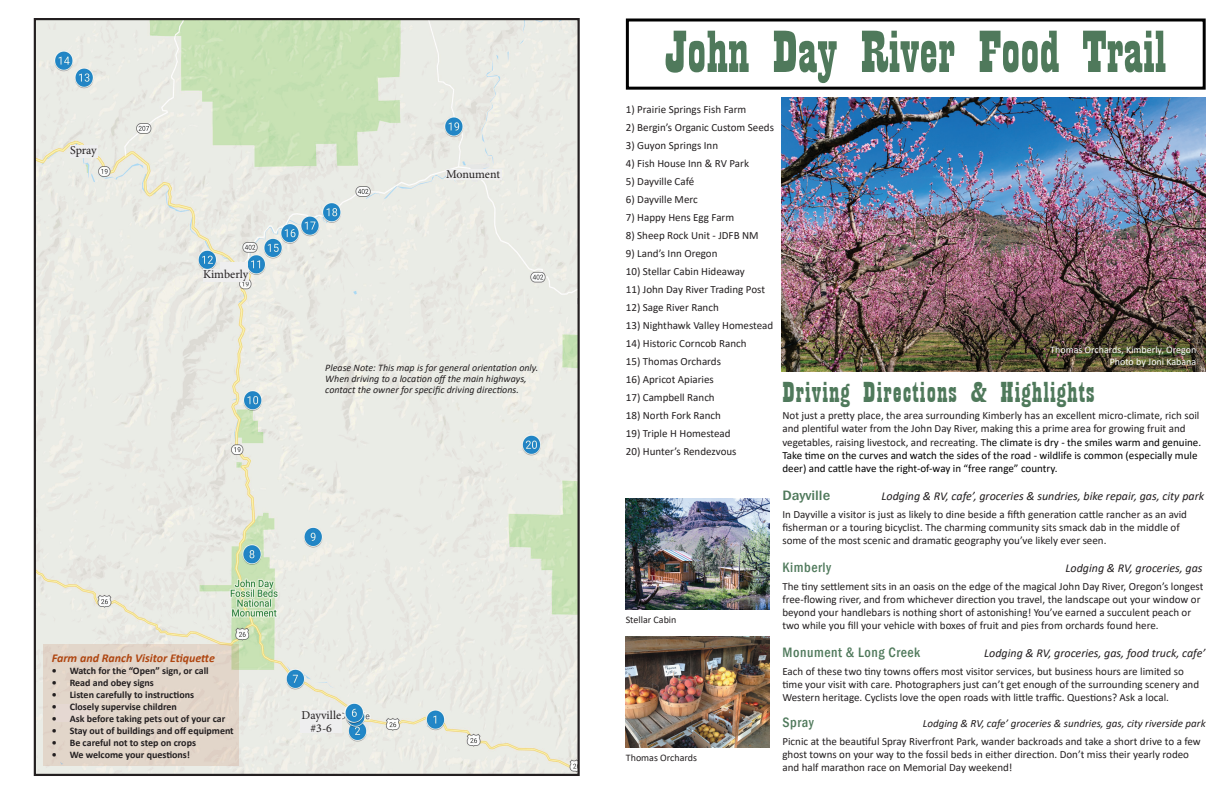
<style>
.page{position:relative;width:1224px;height:792px;background:#fff}
.page>*{position:absolute;margin:0;border:0;box-sizing:border-box;transform-origin:0 0}
.t1{font:62px "Playbill";color:#4f795b;scale:1.25 1}
.t2{font:30px "Playbill";letter-spacing:.03em;color:#4f795b;scale:1.25 1}
.t3{font:500 condensed 14px "Franklin Gothic";letter-spacing:.04em;color:#4f795b}
.t4{font:500 condensed 14px "Franklin Gothic";color:#4f795b;scale:1.2 1}
.t5{font:italic 12px "Calibri";color:#231f20}
.t6{font:12px/13px "Minion Pro";letter-spacing:-.005em;color:#231f20;text-align:center}
.t7{font:italic 700 12px "Calibri";color:#af4611}
.t8{font:11px/13.2px "Calibri";color:#231f20}
.t9{font:italic 11px "Calibri";color:#231f20}
.t10{font:700 10px "Calibri";color:#231f20}
.t11{font:italic 10px/11px "Calibri";color:#231f20}
.t12{font:10px/12px "Calibri";color:#fff;text-align:right}
.t13{font:10px "Calibri";color:#231f20}
.s1{color:#000}
</style>
<div class="page">
<div style="left:626px;top:19px;width:580px;height:71px;border:3px solid #000"></div>
<img style="left:37px;top:21px;width:540px;height:752px">
<img style="left:782px;top:98px;width:424px;height:274px">
<img style="left:626px;top:637px;width:144px;height:111px">
<div style="left:300px;top:711px;width:42px;height:22px;background:#eeeeef"></div>
<div style="left:446px;top:169px;width:55px;height:11px;background:#eeeeef"></div>
<div style="left:70px;top:145px;width:28px;height:13px;background:#eeeeef"></div>
<img style="left:626px;top:499px;width:144px;height:111px">
<div style="left:43px;top:644px;width:196px;height:121px;background:#e2d6ca"></div>
<div style="left:220px;top:262px;width:28px;height:7px;background:#eeeeef"></div>
<div style="left:203px;top:270px;width:46px;height:12px;background:#eeeeef"></div>
<p class="t6" style="left:70px;top:143px;width:28px">Spray</p>
<p class="t6" style="left:203px;top:268px;width:47px">Kimberly</p>
<p class="t6" style="left:446px;top:168px;width:55px">Monument</p>
<p class="t11" style="left:325px;top:362px;width:215px">Please Note: This map is for general orientation only.<br>When driving to a location off the main highways, contact the owner for specific driving directions.</p>
<p class="t7" style="left:52px;top:650px;width:165px">Farm and Ranch Visitor Etiquette</p>
<p class="t10" style="left:52px;top:664px;width:158px">• Watch for the “Open” sign, or call</p>
<p class="t10" style="left:52px;top:676px;width:104px">• Read and obey signs</p>
<p class="t10" style="left:52px;top:688px;width:144px">• Listen carefully to instructions</p>
<p class="t10" style="left:52px;top:700px;width:127px">• Closely supervise children</p>
<p class="t10" style="left:52px;top:712px;width:175px">• Ask before taking pets out of your car</p>
<p class="t10" style="left:52px;top:724px;width:184px">• Stay out of buildings and off equipment</p>
<p class="t10" style="left:52px;top:736px;width:146px">• Be careful not to step on crops</p>
<p class="t10" style="left:52px;top:748px;width:140px">• We welcome your questions!</p>
<p class="t6" style="left:301px;top:709px;width:41px">Dayville #3-6</p>
<h1 class="t1" style="left:665px;top:21px;width:402px">John Day River Food Trail</h1>
<p class="t8" style="left:626px;top:102px;width:122px">1) Prairie Springs Fish Farm</p>
<p class="t8" style="left:626px;top:120px;width:150px">2) Bergin’s Organic Custom Seeds</p>
<p class="t8" style="left:626px;top:138px;width:94px">3) Guyon Springs Inn</p>
<p class="t8" style="left:626px;top:156px;width:125px">4) Fish House Inn &amp; RV Park</p>
<p class="t8" style="left:626px;top:174px;width:70px">5) Dayville Café</p>
<p class="t8" style="left:626px;top:192px;width:73px">6) Dayville Merc</p>
<p class="t8" style="left:626px;top:210px;width:110px">7) Happy Hens Egg Farm</p>
<p class="t8" style="left:626px;top:228px;width:134px">8) Sheep Rock Unit - JDFB NM</p>
<p class="t8" style="left:626px;top:246px;width:93px">9) Land’s Inn Oregon</p>
<p class="t8" style="left:626px;top:264px;width:121px">10) Stellar Cabin Hideaway</p>
<p class="t8" style="left:626px;top:282px;width:141px">11) John Day River Trading Post</p>
<p class="t8" style="left:626px;top:300px;width:94px">12) Sage River Ranch</p>
<p class="t8" style="left:626px;top:318px;width:149px">13) Nighthawk Valley Homestead</p>
<p class="t8" style="left:626px;top:336px;width:122px">14) Historic Corncob Ranch</p>
<p class="t8" style="left:626px;top:354px;width:97px">15) Thomas Orchards</p>
<p class="t8" style="left:626px;top:372px;width:90px">16) Apricot Apiaries</p>
<p class="t8" style="left:626px;top:390px;width:90px">17) Campbell Ranch</p>
<p class="t8" style="left:626px;top:408px;width:97px">18) North Fork Ranch</p>
<p class="t8" style="left:626px;top:426px;width:106px">19) Triple H Homestead</p>
<p class="t8" style="left:626px;top:444px;width:112px">20) Hunter’s Rendezvous</p>
<p class="t13" style="left:626px;top:613px;width:52px">Stellar Cabin</p>
<p class="t13" style="left:626px;top:750px;width:73px">Thomas Orchards</p>
<p class="t12" style="left:1050px;top:343px;width:148px">Thomas Orchards, Kimberly, Oregon<br>Photo by Joni Kabana</p>
<h2 class="t2" style="left:782px;top:377px;width:251px">Driving Directions &amp; Highlights</h2>
<p class="t8" style="left:782px;top:409px;width:420px">Not just a pretty place, the area surrounding Kimberly has an excellent micro-climate, rich soil and plentiful water from the John Day River, making this a prime area for growing fruit and vegetables, raising livestock, and recreating. T<span class="s1">he climate is dry - the smiles warm and genuine.<br>Take time on the curves and watch the sides of the road - wildlife is common (especially mule deer) and cattle have the right-of-way in “free range” country.</span></p>
<p class="t4" style="left:782px;top:486px;width:41px">Dayville</p>
<p class="t5" style="left:882px;top:488px;width:324px">Lodging &amp; RV, cafe’, groceries &amp; sundries, bike repair, gas, city park</p>
<p class="t8" style="left:782px;top:507px;width:406px">In Dayville a visitor is just as likely to dine beside a fifth generation cattle rancher as an avid fisherman or a touring bicyclist. The charming community sits smack dab in the middle of some of the most scenic and dramatic geography you’ve likely ever seen.</p>
<p class="t3" style="left:782px;top:558px;width:50px">Kimberly</p>
<p class="t5" style="left:1066px;top:560px;width:139px">Lodging &amp; RV, groceries, gas</p>
<p class="t8" style="left:782px;top:579px;width:422px">The tiny settlement sits in an oasis on the edge of the magical John Day River, Oregon’s longest free-flowing river, and from whichever direction you travel, the landscape out your window or beyond your handlebars is nothing short of astonishing! You’ve earned a succulent peach or two while you fill your vehicle with boxes of fruit and pies from orchards found here.</p>
<p class="t3" style="left:782px;top:643px;width:139px">Monument &amp; Long Creek</p>
<p class="t5" style="left:984px;top:645px;width:223px">Lodging &amp; RV, groceries, gas, food truck, cafe’</p>
<p class="t8" style="left:782px;top:664px;width:418px">Each of these two tiny towns offers most visitor services, but business hours are limited so time your visit with care. Photographers just can’t get enough of the surrounding scenery and<br>Western heritage. Cyclists love the open roads with little traffic. Questions? Ask a local.</p>
<p class="t3" style="left:782px;top:713px;width:33px">Spray</p>
<p class="t9" style="left:923px;top:716px;width:284px">Lodging &amp; RV, cafe’ groceries &amp; sundries, gas, city riverside park</p>
<p class="t8" style="left:782px;top:734px;width:420px">Picnic at the beautiful Spray Riverfront Park, wander backroads and take a short drive to a few ghost towns on your way to the fossil beds in either direction. Don’t miss their yearly rodeo and half marathon race on Memorial Day weekend!</p>
</div>
